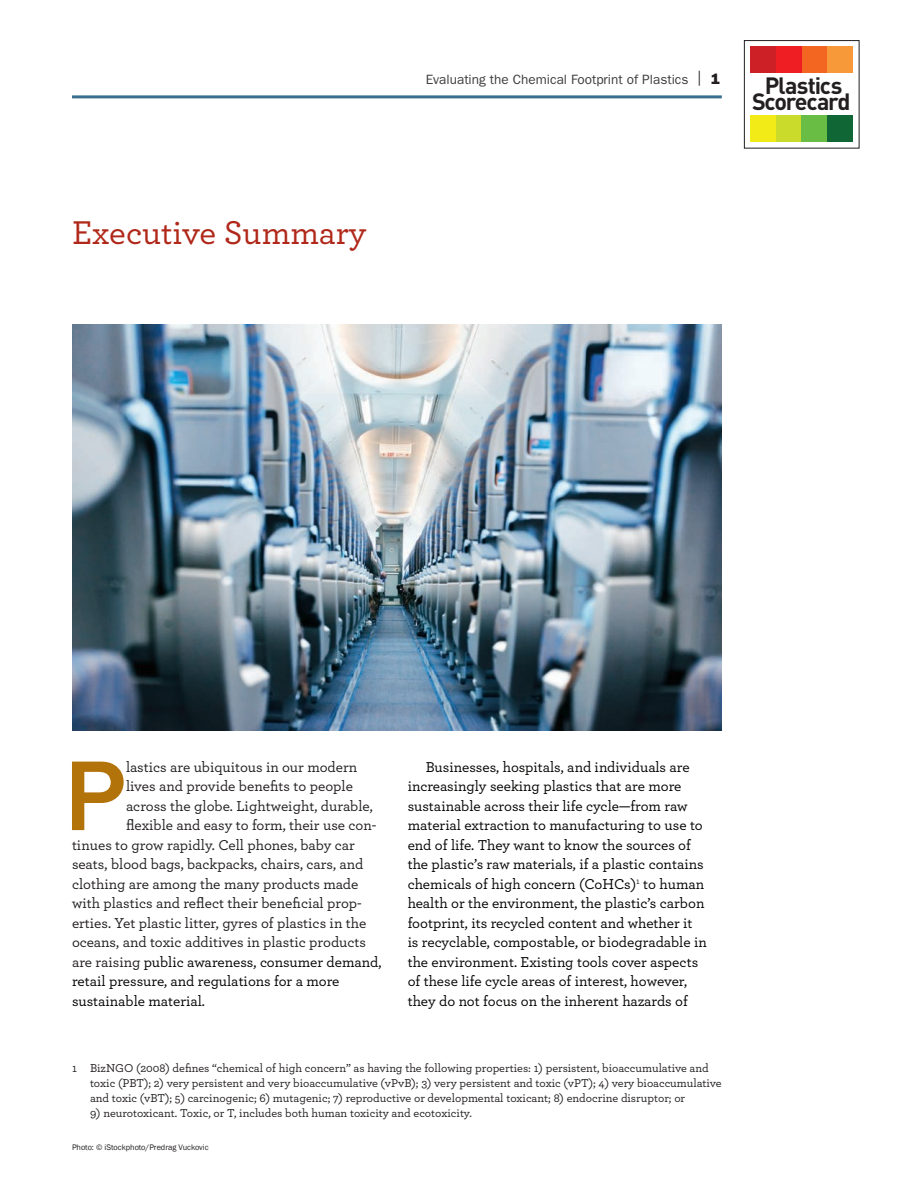
<style>
.page{position:relative;width:918px;height:1188px;background:#fff}
.page>*{position:absolute;margin:0;border:0;box-sizing:border-box;transform-origin:0 0}
.t1{font:500 102.75px "ITC Franklin Gothic Std";color:#b2730b}
.t2{font:500 34.5px "Archer Pro";color:#b0281a}
.t3{font:700 23.25px "DIN";letter-spacing:-.04em;color:#231f20}
.t4{font:500 15px/19.5px "Archer Pro";color:#040503}
.t5{font:500 15px "Archer Pro";color:#231f20}
.t6{font:13.5px "ITC Franklin Gothic Std";color:#3e3e3f}
.t7{font:500 12px/15px "Archer Pro";color:#231f20}
.t8{font:8.25px "Franklin Gothic";color:#231f20}
.s1{font-size:15px;color:#231f20}
.s2{font-family:"ITC Franklin Gothic Std Hvy";font-size:15px;color:#231f20}
.s3{color:#231f20}
</style>
<div class="page">
<div style="left:750px;top:47px;width:26px;height:26px;background:#cd2026"></div>
<div style="left:776px;top:47px;width:26px;height:26px;background:#ee1e23"></div>
<div style="left:802px;top:47px;width:25px;height:26px;background:#f36621"></div>
<div style="left:827px;top:47px;width:26px;height:26px;background:#f79938"></div>
<div style="left:750px;top:115px;width:26px;height:27px;background:#f2eb17"></div>
<div style="left:776px;top:115px;width:26px;height:27px;background:#cadb2b"></div>
<div style="left:802px;top:115px;width:25px;height:27px;background:#69bd45"></div>
<div style="left:827px;top:115px;width:26px;height:27px;background:#116635"></div>
<hr style="left:72px;top:95px;width:650px;height:3px;background:#386e8f">
<img style="left:72px;top:324px;width:650px;height:407px">
<h2 class="t2" style="left:72px;top:207px;width:296px">Executive Summary</h2>
<p class="t6" style="left:426px;top:71px;width:296px">Evaluating the Chemical Footprint of Plastics <span class="s1">|</span> <span class="s2">1</span></p>
<h3 class="t3" style="left:765px;top:70px;width:79px">Plastics</h3>
<h3 class="t3" style="left:752px;top:87px;width:100px">Scorecard</h3>
<h1 class="t1" style="left:64px;top:739px;width:63px">P</h1>
<p class="t5" style="left:126px;top:756px;width:233px">lastics are ubiquitous in our modern</p>
<p class="t5" style="left:126px;top:775px;width:229px">lives and provide benefits to people</p>
<p class="t5" style="left:126px;top:795px;width:248px">across the globe. Lightweight, durable,</p>
<p class="t5" style="left:126px;top:814px;width:252px">flexible and easy to form, their use con-</p>
<p class="t5" style="left:72px;top:834px;width:284px">tinues to grow rapidly. Cell phones, baby car</p>
<p class="t5" style="left:72px;top:853px;width:293px">seats, blood bags, backpacks, chairs, cars, and</p>
<p class="t5" style="left:72px;top:873px;width:288px">clothing are among the many products made</p>
<p class="t5" style="left:72px;top:892px;width:291px">with plastics and reflect their beneficial prop-</p>
<p class="t5" style="left:72px;top:912px;width:296px">erties. Yet plastic litter, gyres of plastics in the</p>
<p class="t5" style="left:72px;top:931px;width:296px">oceans, and toxic additives in plastic products</p>
<p class="t4" style="left:72px;top:951px;width:311px"><span class="s3">are raising</span> public awareness, consumer demand,</p>
<p class="t4" style="left:72px;top:971px;width:269px">retail pressure, and regulations for a more</p>
<p class="t4" style="left:72px;top:990px;width:134px">sustainable material.</p>
<p class="t4" style="left:408px;top:756px;width:301px;text-indent:18px">Businesses, hospitals, and individuals are increasingly seeking plastics that are more sustainable across their life cycle—from raw material extraction to manufacturing to use to end of life. They want to know the sources of the plastic’s raw materials, if a plastic contains chemicals of high concern (CoHCs)<sup>1</sup> to human health or the environment, the plastic’s carbon footprint, its recycled content and whether it is recyclable, compostable, or biodegradable in the environment. Existing tools cover aspects of these life cycle areas of interest, however, they do not focus on the inherent hazards of</p>
<p class="t7" style="left:90px;top:1059px;width:633px;text-indent:-18px">1 BizNGO (2008) defines “chemical of high concern” as having the following properties: 1) persistent, bioaccumulative and toxic (PBT); 2) very persistent and very bioaccumulative (vPvB); 3) very persistent and toxic (vPT); 4) very bioaccumulative and toxic (vBT); 5) carcinogenic; 6) mutagenic; 7) reproductive or developmental toxicant; 8) endocrine disruptor; or</p>
<p class="t7" style="left:90px;top:1104px;width:383px">9) neurotoxicant. Toxic, or T, includes both human toxicity and ecotoxicity.</p>
<p class="t8" style="left:72px;top:1142px;width:138px">Photo: © iStockphoto/Predrag Vuckovic</p>
</div>
